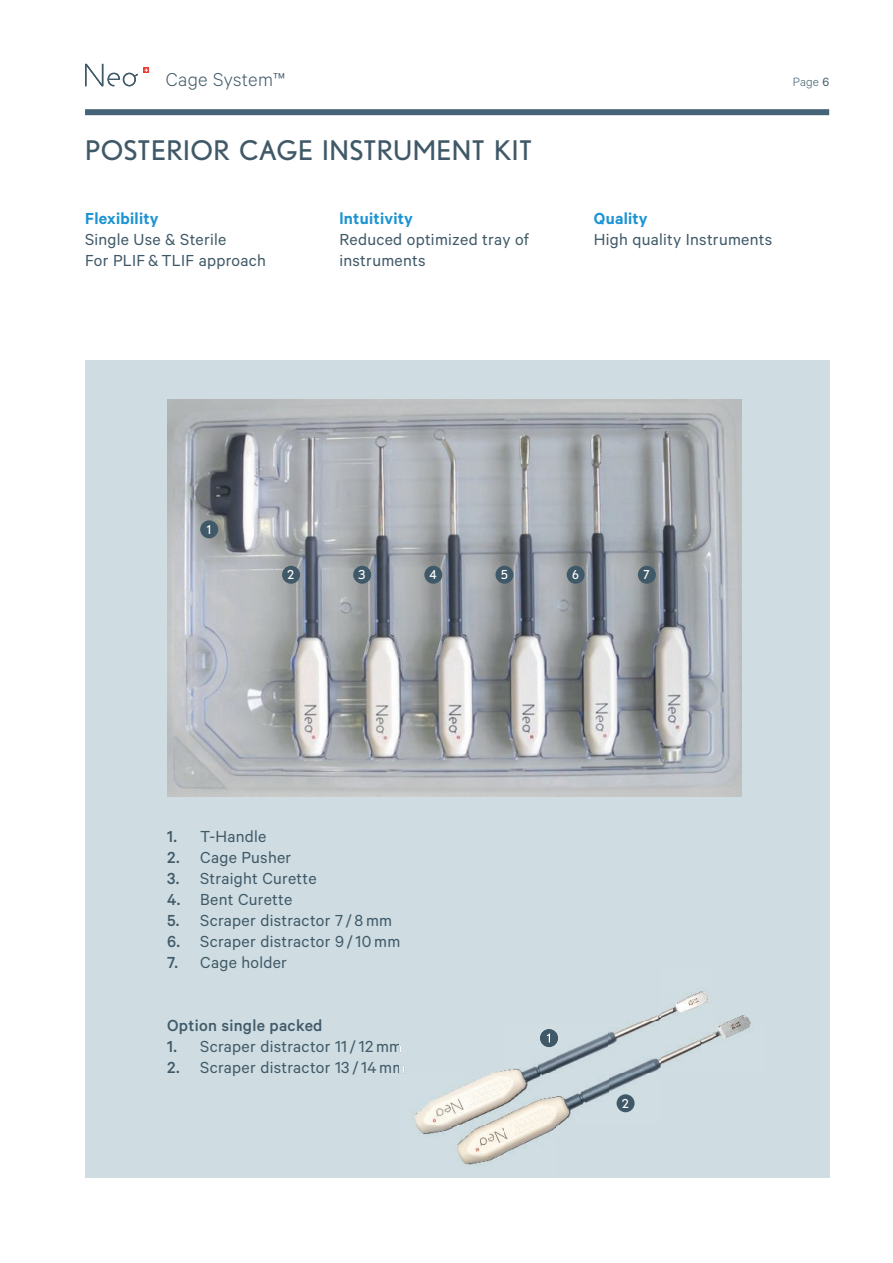
<style>
.page{position:relative;width:893px;height:1263px;background:#fff}
.page>*{position:absolute;margin:0;border:0;box-sizing:border-box;transform-origin:0 0}
.t1{font:27px "Nobel";letter-spacing:.015em;color:#405968}
.t2{font:300 21px "Calibre";letter-spacing:.015em;color:#405968}
.t3{font:18px/21px "Calibre";letter-spacing:.015em;color:#405968}
.t4{font:600 18px "Calibre";letter-spacing:.015em;color:#1c94d3}
.t5{font:500 18px "Calibre";letter-spacing:.015em;color:#405968}
.t6{font:300 13.5px "Calibre";color:#405968}
.t7{font:12.3px "Nobel";color:#fff}
.s1{font-weight:400}
.s2{font-weight:500}
</style>
<div class="page">
<svg style="left:144px;top:68px;width:5px;height:5px"></svg>
<svg style="left:85px;top:64px;width:53px;height:22px"></svg>
<div style="left:85px;top:109px;width:744px;height:6px;background:#446377"></div>
<div style="left:85px;top:361px;width:744px;height:817px;background:#cfdde2"></div>
<img style="left:167px;top:400px;width:574px;height:397px">
<div style="left:200px;top:520px;width:18px;height:18px;background:#405968;border-radius:50%"></div>
<div style="left:282px;top:566px;width:18px;height:18px;background:#405968;border-radius:50%"></div>
<div style="left:353px;top:566px;width:18px;height:18px;background:#405968;border-radius:50%"></div>
<div style="left:424px;top:566px;width:18px;height:18px;background:#405968;border-radius:50%"></div>
<div style="left:495px;top:566px;width:18px;height:18px;background:#405968;border-radius:50%"></div>
<div style="left:567px;top:566px;width:18px;height:18px;background:#405968;border-radius:50%"></div>
<div style="left:638px;top:566px;width:18px;height:18px;background:#405968;border-radius:50%"></div>
<img style="left:404px;top:991px;width:347px;height:174px">
<img style="left:400px;top:1065px;width:4px;height:9px">
<img style="left:540px;top:1029px;width:18px;height:18px">
<svg style="left:547px;top:1033px;width:3px;height:9px"></svg>
<div style="left:617px;top:1094px;width:18px;height:18px;background:#405968;border-radius:50%"></div>
<p class="t2" style="left:166px;top:68px;width:121px">Cage System™</p>
<p class="t6" style="left:793px;top:74px;width:38px">Page <span class="s1">6</span></p>
<h1 class="t1" style="left:85px;top:134px;width:449px">POSTERIOR CAGE INSTRUMENT KIT</h1>
<p class="t4" style="left:85px;top:208px;width:75px">Flexibility</p>
<p class="t3" style="left:85px;top:228px;width:182px">Single Use &amp; Sterile<br>For PLIF &amp; TLIF approach</p>
<p class="t4" style="left:339px;top:208px;width:75px">lntuitivity</p>
<p class="t3" style="left:339px;top:228px;width:191px">Reduced optimized tray of instruments</p>
<p class="t4" style="left:594px;top:208px;width:55px">Quality</p>
<p class="t3" style="left:594px;top:228px;width:180px">High quality Instruments</p>
<p class="t7" style="left:207px;top:522px;width:6px">1</p>
<p class="t7" style="left:287px;top:567px;width:9px">2</p>
<p class="t7" style="left:358px;top:567px;width:9px">3</p>
<p class="t7" style="left:430px;top:567px;width:9px">4</p>
<p class="t7" style="left:501px;top:567px;width:9px">5</p>
<p class="t7" style="left:572px;top:567px;width:8px">6</p>
<p class="t7" style="left:643px;top:567px;width:8px">7</p>
<p class="t3" style="left:167px;top:826px;width:101px"><span class="s2">1.</span> T-Handle</p>
<p class="t3" style="left:167px;top:847px;width:126px"><span class="s2">2.</span> Cage Pusher</p>
<p class="t3" style="left:167px;top:868px;width:151px"><span class="s2">3.</span> Straight Curette</p>
<p class="t3" style="left:167px;top:889px;width:126px"><span class="s2">4.</span> Bent Curette</p>
<p class="t3" style="left:167px;top:910px;width:226px"><span class="s2">5.</span> Scraper distractor 7 / 8 mm</p>
<p class="t3" style="left:167px;top:931px;width:235px"><span class="s2">6.</span> Scraper distractor 9 / 10 mm</p>
<p class="t3" style="left:167px;top:952px;width:121px"><span class="s2">7.</span> Cage holder</p>
<p class="t5" style="left:167px;top:1015px;width:157px">Option single packed</p>
<p class="t3" style="left:167px;top:1036px;width:236px"><span class="s2">1.</span> Scraper distractor 11 / 12 mm</p>
<p class="t3" style="left:167px;top:1057px;width:240px"><span class="s2">2.</span> Scraper distractor 13 / 14 mm</p>
<p class="t7" style="left:622px;top:1096px;width:9px">2</p>
</div>
